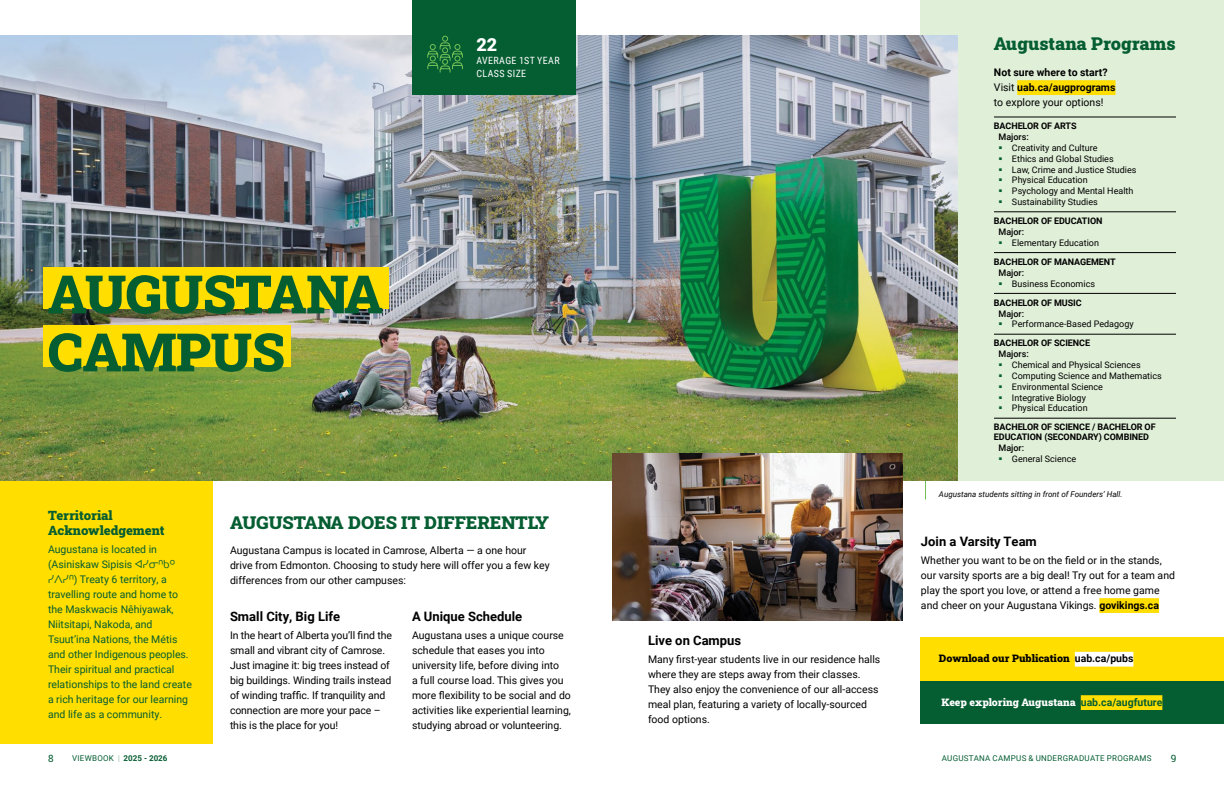
<style>
.page{position:relative;width:1224px;height:792px;background:#fff}
.page>*{position:absolute;margin:0;border:0;box-sizing:border-box;transform-origin:0 0}
.t1{font:900 53px/58px "Roboto Slab";color:#055d32}
.t2{font:900 18px "Roboto Slab";color:#055d32}
.t3{font:900 18px "Roboto";color:#fff}
.t4{font:700 13px "Roboto";color:#000}
.t5{font:900 13px/15px "Roboto Slab";color:#055d32}
.t6{font:10.5px/15px "Roboto";color:#000}
.t7{font:10.5px/15px "Roboto";color:#055d32}
.t8{font:700 10.5px/15px "Roboto";color:#000}
.t9{font:900 10.5px "Roboto Slab";color:#fff}
.t10{font:900 10.5px "Roboto Slab";color:#000}
.t11{font:10px/13px "Roboto Condensed";letter-spacing:.035em;color:#fff}
.t12{font:10px "Roboto Slab";color:#055d32}
.t13{font:9px/10.8px "Roboto";color:#000}
.t14{font:700 9px/10px "Roboto";letter-spacing:-.01em;color:#000}
.t15{font:500 9px "Roboto";color:#000}
.t16{font:italic 8px "Roboto";color:#000}
.t17{font:8px "Roboto";letter-spacing:.035em;color:#055d32}
.t18{font:700 8px "Roboto";color:#055d32}
.s1{font-family:"Euphemia UCAS"}
.s2{font-weight:400}
.s3{font-weight:700}
.s4{font-family:"Roboto";font-weight:700}
.s5{font-family:"Roboto";font-weight:700;color:#055d32}
.s6{font-weight:100}
</style>
<div class="page">
<hr style="left:925px;top:468px;width:1px;height:31px;background:#73c054">
<div style="left:0;top:480px;width:212px;height:264px;background:#ffde00"></div>
<div style="left:921px;top:0;width:303px;height:480px;background:#e0efd8"></div>
<img style="left:0;top:36px;width:958px;height:444px">
<img style="left:612px;top:454px;width:291px;height:166px">
<div style="left:1099px;top:598px;width:60px;height:15px;background:#ffde00"></div>
<div style="left:44px;top:267px;width:345px;height:41px;background:#ffde00"></div>
<div style="left:44px;top:325px;width:247px;height:41px;background:#ffde00"></div>
<div style="left:1017px;top:80px;width:98px;height:15px;background:#ffde00"></div>
<hr style="left:994px;top:117px;width:182px;height:1px;background:#000">
<hr style="left:994px;top:212px;width:182px;height:1px;background:#000">
<hr style="left:994px;top:252px;width:182px;height:1px;background:#000">
<hr style="left:994px;top:293px;width:182px;height:1px;background:#000">
<hr style="left:994px;top:334px;width:182px;height:1px;background:#000">
<hr style="left:994px;top:418px;width:182px;height:1px;background:#000">
<div style="left:412px;top:0;width:164px;height:95px;background:#055d32"></div>
<svg style="left:427px;top:36px;width:36px;height:37px"></svg>
<div style="left:921px;top:680px;width:303px;height:44px;background:#055d32"></div>
<div style="left:1081px;top:695px;width:81px;height:15px;background:#ffde00"></div>
<div style="left:921px;top:637px;width:303px;height:43px;background:#ffde00"></div>
<div style="left:1075px;top:652px;width:58px;height:15px;background:#fff"></div>
<h1 class="t1" style="left:48px;top:264px;width:336px">AUGUSTANA<br>CAMPUS</h1>
<h2 class="t3" style="left:476px;top:32px;width:22px">22</h2>
<p class="t11" style="left:477px;top:53px;width:85px">AVERAGE 1ST YEAR<br>CLASS SIZE</p>
<p class="t5" style="left:48px;top:507px;width:118px">Territorial<br>Acknowledgement</p>
<p class="t7" style="left:48px;top:541px;width:145px">Augustana is located in (Asiniskaw Sipisis <span class="s1">ᐊᓯᓂᐢᑲᐤ ᓯᐱᓯᐢ</span>) Treaty 6 territory, a travelling route and home to the Maskwacis Nêhiyawak,<br>Niitsitapi, Nakoda, and<br>Tsuut’ina Nations, the Métis and other Indigenous peoples.<br>Their spiritual and practical relationships to the land create a rich heritage for our learning and life as a community.</p>
<h2 class="t2" style="left:230px;top:510px;width:321px">AUGUSTANA DOES IT DIFFERENTLY</h2>
<p class="t6" style="left:230px;top:542px;width:321px">Augustana Campus is located in Camrose, Alberta — a one hour drive from Edmonton. Choosing to study here will offer you a few key differences from our other campuses:</p>
<p class="t4" style="left:230px;top:607px;width:112px">Small City, Big Life</p>
<p class="t6" style="left:230px;top:627px;width:163px">In the heart of Alberta you’ll find the small and vibrant city of Camrose.<br>Just imagine it: big trees instead of big buildings. Winding trails instead of winding traffic. If tranquility and connection are more your pace – this is the place for you!</p>
<p class="t4" style="left:412px;top:607px;width:112px">A Unique Schedule</p>
<p class="t6" style="left:412px;top:627px;width:161px">Augustana uses a unique course schedule that eases you into university life, before diving into<br>a full course load. This gives you more flexibility to be social and do activities like experiential learning, studying abroad or volunteering.</p>
<p class="t4" style="left:648px;top:631px;width:95px">Live on Campus</p>
<p class="t6" style="left:648px;top:651px;width:234px">Many first-year students live in our residence halls where they are steps away from their classes.<br>They also enjoy the convenience of our all-access meal plan, featuring a variety of locally-sourced food options.</p>
<h2 class="t2" style="left:994px;top:31px;width:183px">Augustana Programs</h2>
<p class="t8" style="left:994px;top:64px;width:123px">Not sure where to start?<br><span class="s2">Visit</span> uab.ca/augprograms <span class="s2">to explore your options!</span></p>
<p class="t14" style="left:994px;top:121px;width:84px">BACHELOR OF ARTS</p>
<p class="t15" style="left:998px;top:131px;width:32px">Majors:</p>
<p class="t13" style="left:1012px;top:142px;width:126px">Creativity and Culture<br>Ethics and Global Studies<br>Law, Crime and Justice Studies<br>Physical Education<br>Psychology and Mental Health<br>Sustainability Studies</p>
<p class="t14" style="left:994px;top:215px;width:110px">BACHELOR OF EDUCATION</p>
<p class="t15" style="left:998px;top:225px;width:27px">Major:</p>
<p class="t13" style="left:1012px;top:237px;width:89px">Elementary Education</p>
<p class="t14" style="left:994px;top:256px;width:123px">BACHELOR OF MANAGEMENT</p>
<p class="t15" style="left:998px;top:266px;width:27px">Major:</p>
<p class="t13" style="left:1012px;top:278px;width:85px">Business Economics</p>
<p class="t14" style="left:994px;top:297px;width:89px">BACHELOR OF MUSIC</p>
<p class="t15" style="left:998px;top:307px;width:27px">Major:</p>
<p class="t13" style="left:1012px;top:318px;width:123px">Performance-Based Pedagogy</p>
<p class="t14" style="left:994px;top:338px;width:98px">BACHELOR OF SCIENCE</p>
<p class="t15" style="left:998px;top:348px;width:32px">Majors:</p>
<p class="t13" style="left:1012px;top:359px;width:151px">Chemical and Physical Sciences<br>Computing Science and Mathematics<br>Environmental Science<br>Integrative Biology<br>Physical Education</p>
<p class="t14" style="left:994px;top:422px;width:163px">BACHELOR OF SCIENCE / BACHELOR OF<br>EDUCATION (SECONDARY) COMBINED</p>
<p class="t15" style="left:998px;top:442px;width:27px">Major:</p>
<p class="t13" style="left:1012px;top:453px;width:66px">General Science</p>
<p class="t16" style="left:939px;top:489px;width:185px">Augustana students sitting in front of Founders’ Hall.</p>
<p class="t4" style="left:921px;top:532px;width:117px">Join a Varsity Team</p>
<p class="t6" style="left:921px;top:552px;width:256px">Whether you want to be on the field or in the stands, our varsity sports are a big deal! Try out for a team and play the sport you love, or attend a free home game and cheer on your Augustana Vikings. <span class="s3">govikings.ca</span></p>
<p class="t10" style="left:939px;top:651px;width:196px">Download our Publication <span class="s4">uab.ca/pubs</span></p>
<p class="t9" style="left:942px;top:695px;width:222px">Keep exploring Augustana <span class="s5">uab.ca/augfuture</span></p>
<p class="t12" style="left:48px;top:752px;width:7px">8</p>
<p class="t18" style="left:72px;top:753px;width:97px"><span class="s2">VIEWBOOK</span> <span class="s6">|</span> 2025 - 2026</p>
<p class="t17" style="left:942px;top:753px;width:211px">AUGUSTANA CAMPUS &amp; UNDERGRADUATE PROGRAMS</p>
<p class="t12" style="left:1171px;top:752px;width:7px">9</p>
</div>
